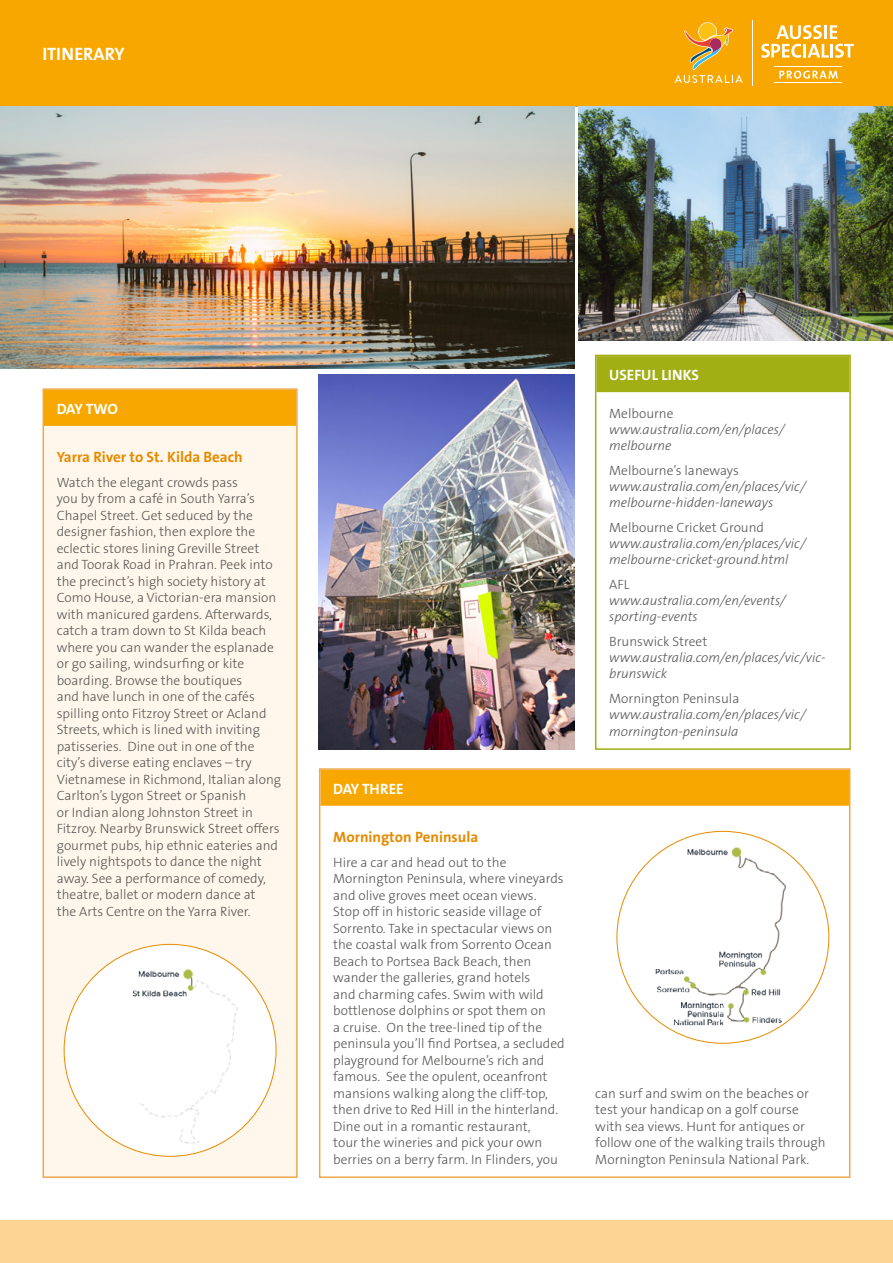
<style>
.page{position:relative;width:893px;height:1263px;background:#fff}
.page>*{position:absolute;margin:0;border:0;box-sizing:border-box;transform-origin:0 0}
.t1{font:700 18px "The Sans B7";color:#fff}
.t2{font:700 15px "The Sans B7";color:#e68b00}
.t3{font:700 15px "The Sans B7";color:#fff}
.t4{font:300 13.5px/16.5px "The Sans B3";color:#575756}
.t5{font:italic 300 13.5px/16.2px "The Sans B3";color:#575756}
</style>
<div class="page">
<div style="left:0;top:0;width:893px;height:106px;background:#f7a700"></div>
<div style="left:0;top:1220px;width:893px;height:43px;background:#fdd493"></div>
<svg style="left:674px;top:22px;width:69px;height:61px"></svg>
<hr style="left:752px;top:20px;width:1px;height:66px;background:#fff">
<svg style="left:761px;top:25px;width:93px;height:33px"></svg>
<svg style="left:779px;top:71px;width:59px;height:8px"></svg>
<hr style="left:774px;top:66px;width:68px;height:1px;background:#fff">
<hr style="left:774px;top:82px;width:68px;height:1px;background:#fff">
<img style="left:578px;top:106px;width:315px;height:234px">
<img style="left:319px;top:374px;width:255px;height:376px">
<img style="left:0;top:106px;width:574px;height:263px">
<div style="left:43px;top:389px;width:254px;height:788px;background:#fff7eb"></div>
<div style="left:44px;top:390px;width:252px;height:36px;background:#f7a700"></div>
<div style="left:43px;top:388px;width:255px;height:790px;border:2px solid #eea84c"></div>
<div style="left:320px;top:770px;width:529px;height:36px;background:#f7a700"></div>
<div style="left:319px;top:768px;width:531px;height:410px;border:2px solid #eea84c"></div>
<div style="left:64px;top:944px;width:212px;height:212px;background:#fff;border-radius:50%"></div>
<img style="left:82px;top:962px;width:194px;height:194px">
<img style="left:630px;top:840px;width:194px;height:194px">
<div style="left:596px;top:356px;width:253px;height:36px;background:#a1af14"></div>
<div style="left:595px;top:355px;width:256px;height:395px;border:2px solid #a1af14"></div>
<h1 class="t1" style="left:43px;top:44px;width:84px">ITINERARY</h1>
<p class="t3" style="left:57px;top:401px;width:63px">DAY TWO</p>
<p class="t2" style="left:57px;top:449px;width:187px">Yarra River to St. Kilda Beach</p>
<p class="t4" style="left:57px;top:474px;width:226px">Watch the elegant crowds pass<br>you by from a café in South Yarra’s Chapel Street. Get seduced by the designer fashion, then explore the eclectic stores lining Greville Street and Toorak Road in Prahran. Peek into the precinct’s high society history at Como House, a Victorian-era mansion with manicured gardens. Afterwards, catch a tram down to St Kilda beach where you can wander the esplanade or go sailing, windsurfing or kite boarding. Browse the boutiques<br>and have lunch in one of the cafés spilling onto Fitzroy Street or Acland Streets, which is lined with inviting patisseries. Dine out in one of the city’s diverse eating enclaves – try Vietnamese in Richmond, Italian along Carlton’s Lygon Street or Spanish<br>or Indian along Johnston Street in Fitzroy. Nearby Brunswick Street offers gourmet pubs, hip ethnic eateries and lively nightspots to dance the night away. See a performance of comedy, theatre, ballet or modern dance at<br>the Arts Centre on the Yarra River.</p>
<p class="t3" style="left:333px;top:781px;width:72px">DAY THREE</p>
<p class="t2" style="left:333px;top:828px;width:147px">Mornington Peninsula</p>
<p class="t4" style="left:333px;top:854px;width:233px">Hire a car and head out to the Mornington Peninsula, where vineyards and olive groves meet ocean views.<br>Stop off in historic seaside village of Sorrento. Take in spectacular views on the coastal walk from Sorrento Ocean Beach to Portsea Back Beach, then wander the galleries, grand hotels<br>and charming cafes. Swim with wild bottlenose dolphins or spot them on<br>a cruise. On the tree-lined tip of the peninsula you’ll find Portsea, a secluded playground for Melbourne’s rich and famous. See the opulent, oceanfront mansions walking along the cliff-top, then drive to Red Hill in the hinterland.<br>Dine out in a romantic restaurant,<br>tour the wineries and pick your own berries on a berry farm. In Flinders, you</p>
<p class="t3" style="left:609px;top:367px;width:91px">USEFUL LINKS</p>
<p class="t4" style="left:609px;top:405px;width:66px">Melbourne</p>
<p class="t5" style="left:609px;top:422px;width:177px">www.australia.com/en/places/ melbourne</p>
<p class="t4" style="left:609px;top:462px;width:131px">Melbourne’s laneways</p>
<p class="t5" style="left:609px;top:479px;width:198px">www.australia.com/en/places/vic/ melbourne-hidden-laneways</p>
<p class="t4" style="left:609px;top:520px;width:156px">Melbourne Cricket Ground</p>
<p class="t5" style="left:609px;top:536px;width:198px">www.australia.com/en/places/vic/ melbourne-cricket-ground.html</p>
<p class="t4" style="left:609px;top:577px;width:22px">AFL</p>
<p class="t5" style="left:609px;top:593px;width:178px">www.australia.com/en/events/ sporting-events</p>
<p class="t4" style="left:609px;top:634px;width:100px">Brunswick Street</p>
<p class="t5" style="left:609px;top:650px;width:218px">www.australia.com/en/places/vic/vic&shy;brunswick</p>
<p class="t4" style="left:609px;top:691px;width:132px">Mornington Peninsula</p>
<p class="t5" style="left:609px;top:707px;width:198px">www.australia.com/en/places/vic/ mornington-peninsula</p>
<p class="t4" style="left:595px;top:1085px;width:232px">can surf and swim on the beaches or test your handicap on a golf course with sea views. Hunt for antiques or follow one of the walking trails through Mornington Peninsula National Park.</p>
</div>
